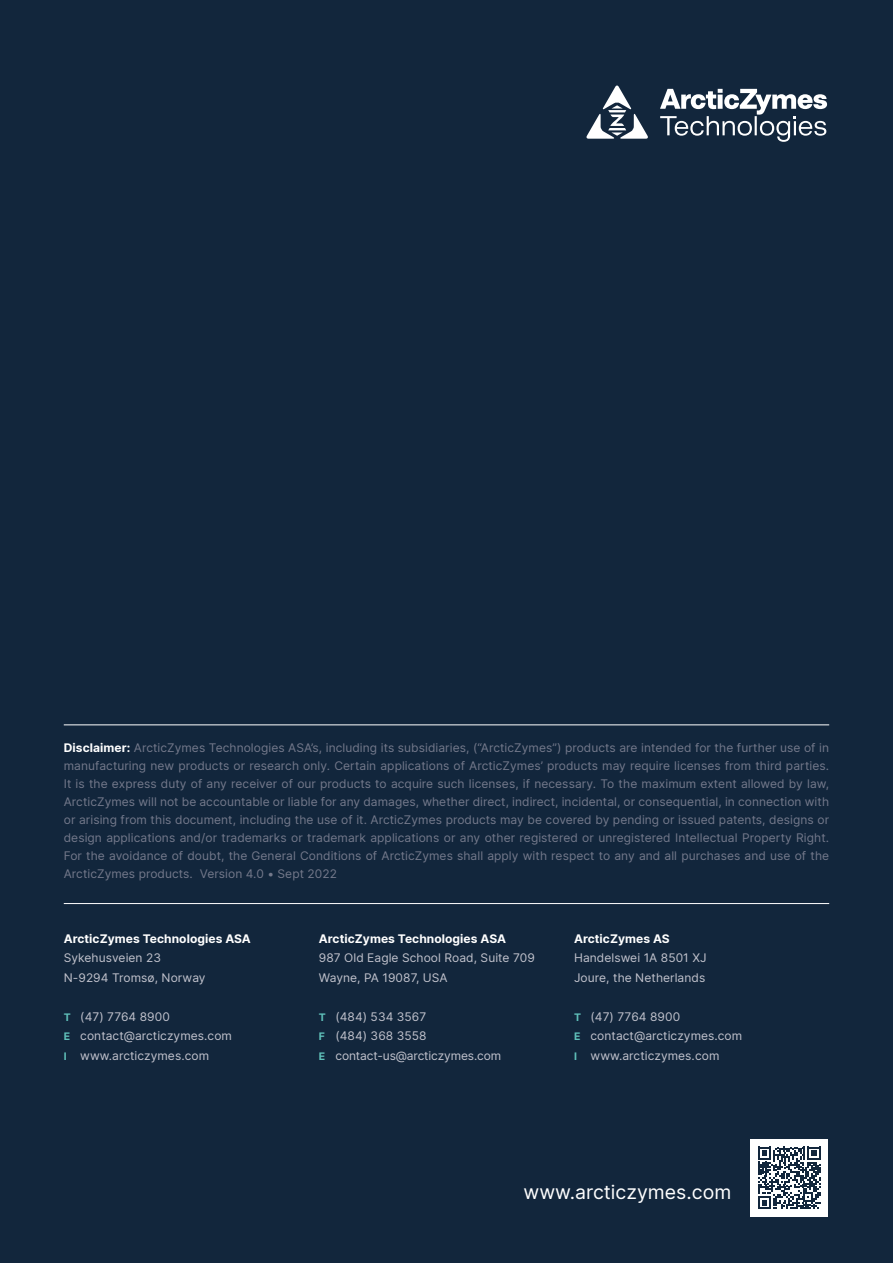
<style>
.page{position:relative;width:893px;height:1263px;background:#12263c}
.page>*{position:absolute;margin:0;border:0;box-sizing:border-box;transform-origin:0 0}
.t1{font:19.5px "Inter";color:#fff}
.t2{font:12px/18px "Inter";letter-spacing:.005em;color:#74798b;text-align:justify}
.t3{font:12px/19.5px "Inter";letter-spacing:.005em;color:#c2c3cd}
.t4{font:700 12px "Inter";letter-spacing:.005em;color:#fff}
.s1{font-weight:700;color:#fff}
.s2{font-weight:700;font-size:10.5px;color:#5fbfb9}
</style>
<div class="page">
<svg style="left:660px;top:89px;width:167px;height:53px"></svg>
<svg style="left:586px;top:85px;width:62px;height:54px"></svg>
<hr style="left:64px;top:903px;width:765px;height:1px;background:#fff">
<div style="left:750px;top:1139px;width:78px;height:78px;background:#fff"></div>
<svg style="left:758px;top:1146px;width:62px;height:63px"></svg>
<hr style="left:64px;top:725px;width:765px;height:1px;background:#fff">
<p class="t2" style="left:64px;top:738px;width:767px"><span class="s1">Disclaimer:</span> ArcticZymes Technologies ASA’s, including its subsidiaries, (“ArcticZymes”) products are intended for the further use of in manufacturing new products or research only. Certain applications of ArcticZymes’ products may require licenses from third parties.<br>It is the express duty of any receiver of our products to acquire such licenses, if necessary. To the maximum extent allowed by law, ArcticZymes will not be accountable or liable for any damages, whether direct, indirect, incidental, or consequential, in connection with or arising from this document, including the use of it. ArcticZymes products may be covered by pending or issued patents, designs or design applications and/or trademarks or trademark applications or any other registered or unregistered Intellectual Property Right.<br>For the avoidance of doubt, the General Conditions of ArcticZymes shall apply with respect to any and all purchases and use of the ArcticZymes products. Version 4.0 • Sept 2022</p>
<p class="t4" style="left:64px;top:930px;width:189px">ArcticZymes Technologies ASA</p>
<p class="t3" style="left:64px;top:948px;width:143px">Sykehusveien 23<br>N-9294 Tromsø, Norway</p>
<p class="t3" style="left:64px;top:1006px;width:170px"><span class="s2">T</span> (47) 7764 8900<br><span class="s2">E</span> contact@arcticzymes.com<br><span class="s2">I</span> www.arcticzymes.com</p>
<p class="t4" style="left:319px;top:930px;width:189px">ArcticZymes Technologies ASA</p>
<p class="t3" style="left:319px;top:948px;width:217px">987 Old Eagle School Road, Suite 709<br>Wayne, PA 19087, USA</p>
<p class="t3" style="left:319px;top:1006px;width:184px"><span class="s2">T</span> (484) 534 3567<br><span class="s2">F</span> (484) 368 3558<br><span class="s2">E</span> contact-us@arcticzymes.com</p>
<p class="t4" style="left:574px;top:930px;width:97px">ArcticZymes AS</p>
<p class="t3" style="left:574px;top:948px;width:134px">Handelswei 1A 8501 XJ<br>Joure, the Netherlands</p>
<p class="t3" style="left:574px;top:1006px;width:170px"><span class="s2">T</span> (47) 7764 8900<br><span class="s2">E</span> contact@arcticzymes.com<br><span class="s2">I</span> www.arcticzymes.com</p>
<h1 class="t1" style="left:524px;top:1180px;width:209px">www.arcticzymes.com</h1>
</div>
